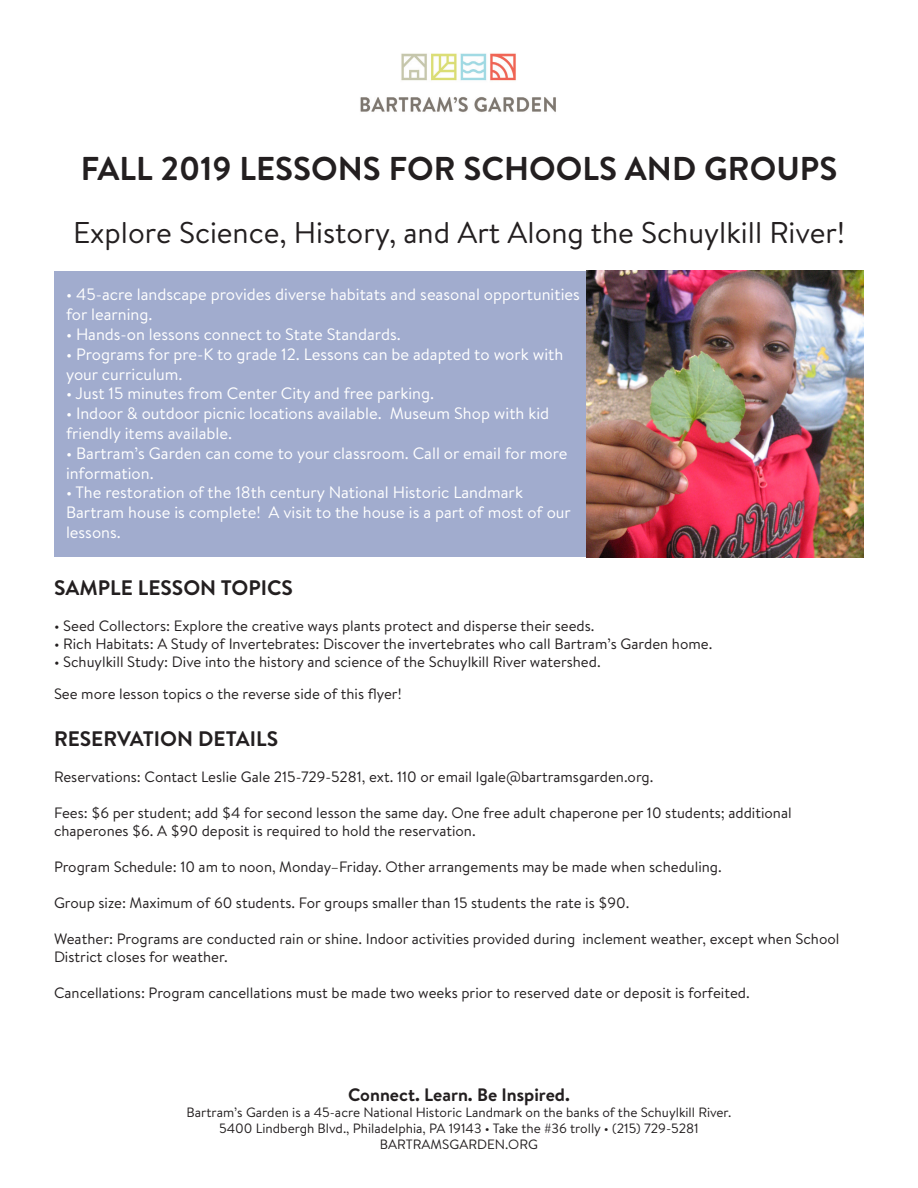
<style>
.page{position:relative;width:918px;height:1188px;background:#fff}
.page>*{position:absolute;margin:0;border:0;box-sizing:border-box;transform-origin:0 0}
.t1{font:700 33px "Brandon Text";color:#231f20}
.t2{font:30px "Brandon Text";color:#231f20}
.t3{font:700 21px "Brandon Text";color:#231f20}
.t4{font:700 18px "Brandon Text";color:#231f20}
.t5{font:16.5px/19.8px "Brandon Text";color:#fff}
.t6{font:15px/18px "Brandon Text";color:#231f20}
.t7{font:13.5px "Brandon Text";color:#231f20}
</style>
<div class="page">
<div style="left:55px;top:272px;width:808px;height:285px;background:#a1acce"></div>
<img style="left:360px;top:53px;width:196px;height:60px">
<img style="left:586px;top:271px;width:278px;height:287px">
<p class="t1" style="left:81px;top:145px;width:758px">FALL 2019 LESSONS FOR SCHOOLS AND GROUPS</p>
<p class="t2" style="left:73px;top:212px;width:773px">Explore Science, History, and Art Along the Schuylkill River!</p>
<p class="t5" style="left:66px;top:284px;width:515px">• 45-acre landscape provides diverse habitats and seasonal opportunities for learning.</p>
<p class="t5" style="left:66px;top:324px;width:336px">• Hands-on lessons connect to State Standards.</p>
<p class="t5" style="left:66px;top:344px;width:499px">• Programs for pre-K to grade 12. Lessons can be adapted to work with your curriculum.</p>
<p class="t5" style="left:66px;top:383px;width:370px">• Just 15 minutes from Center City and free parking.</p>
<p class="t5" style="left:66px;top:403px;width:485px">• Indoor &amp; outdoor picnic locations available. Museum Shop with kid friendly items available.</p>
<p class="t5" style="left:66px;top:443px;width:503px">• Bartram’s Garden can come to your classroom. Call or email for more information.</p>
<p class="t5" style="left:66px;top:482px;width:507px">• The restoration of the 18th century National Historic Landmark<br>Bartram house is complete! A visit to the house is a part of most of our lessons.</p>
<p class="t3" style="left:54px;top:573px;width:240px">SAMPLE LESSON TOPICS</p>
<p class="t6" style="left:54px;top:616px;width:542px">• Seed Collectors: Explore the creative ways plants protect and disperse their seeds.</p>
<p class="t6" style="left:54px;top:634px;width:660px">• Rich Habitats: A Study of Invertebrates: Discover the invertebrates who call Bartram’s Garden home.</p>
<p class="t6" style="left:54px;top:652px;width:548px">• Schuylkill Study: Dive into the history and science of the Schuylkill River watershed.</p>
<p class="t6" style="left:54px;top:684px;width:349px">See more lesson topics o the reverse side of this flyer!</p>
<p class="t3" style="left:54px;top:724px;width:226px">RESERVATION DETAILS</p>
<p class="t6" style="left:54px;top:768px;width:601px">Reservations: Contact Leslie Gale 215-729-5281, ext. 110 or email lgale@bartramsgarden.org.</p>
<p class="t6" style="left:54px;top:804px;width:739px">Fees: $6 per student; add $4 for second lesson the same day. One free adult chaperone per 10 students; additional chaperones $6. A $90 deposit is required to hold the reservation.</p>
<p class="t6" style="left:54px;top:858px;width:669px">Program Schedule: 10 am to noon, Monday–Friday. Other arrangements may be made when scheduling.</p>
<p class="t6" style="left:54px;top:894px;width:577px">Group size: Maximum of 60 students. For groups smaller than 15 students the rate is $90.</p>
<p class="t6" style="left:54px;top:930px;width:787px">Weather: Programs are conducted rain or shine. Indoor activities provided during inclement weather, except when School<br>District closes for weather.</p>
<p class="t6" style="left:54px;top:984px;width:697px">Cancellations: Program cancellations must be made two weeks prior to reserved date or deposit is forfeited.</p>
<p class="t4" style="left:348px;top:1082px;width:223px">Connect. Learn. Be Inspired.</p>
<p class="t7" style="left:187px;top:1103px;width:546px">Bartram’s Garden is a 45-acre National Historic Landmark on the banks of the Schuylkill River.</p>
<p class="t7" style="left:219px;top:1119px;width:481px">5400 Lindbergh Blvd., Philadelphia, PA 19143 • Take the #36 trolly • (215) 729-5281</p>
<p class="t7" style="left:380px;top:1135px;width:160px">BARTRAMSGARDEN.ORG</p>
</div>
